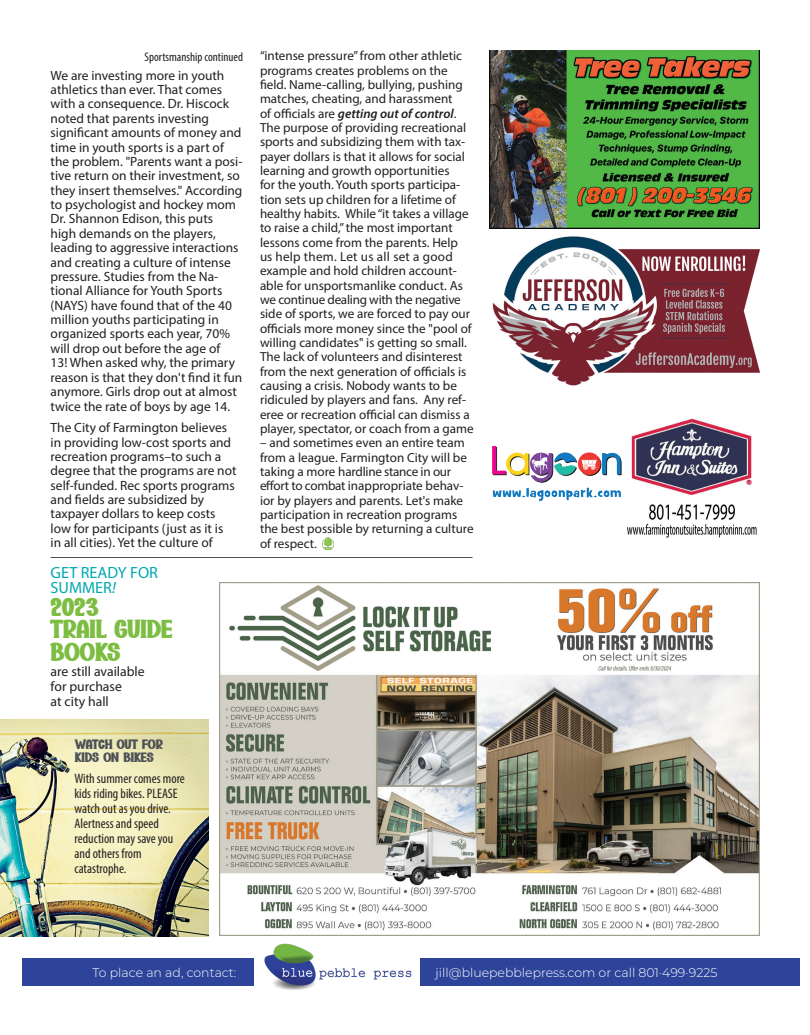
<style>
.page{position:relative;width:810px;height:1035px;background:#fff}
.page>*{position:absolute;margin:0;border:0;box-sizing:border-box;transform-origin:0 0}
.t1{font:26.25px "Simple People";color:#7cbd42}
.t2{font:16.25px "Myriad Pro";color:#00a8b0}
.t3{font:condensed 13.75px "Myriad Pro";color:#231f20}
.t4{font:13.75px "Myriad Pro";color:#231f20}
.t5{font:13.75px "Simple People";color:#4c5157}
.t6{font:13.5px/14.4px "Myriad Pro";color:#231f20}
.t7{font:13.12px/14.4px "Myriad Pro";color:#231f20}
.t8{font:300 12.5px "Montserrat";color:#fff}
.t9{font:condensed 12.5px "Myriad Pro";color:#231f20}
.s1{font-style:italic}
.s2{font-weight:600;font-style:italic}
</style>
<div class="page">
<div style="left:420px;top:958px;width:380px;height:28px;background:#2d449a"></div>
<img style="left:265px;top:944px;width:146px;height:45px">
<div style="left:22px;top:958px;width:232px;height:27px;background:#2d449a"></div>
<img style="left:627px;top:418px;width:130px;height:120px">
<img style="left:492px;top:445px;width:130px;height:56px">
<img style="left:492px;top:236px;width:267px;height:150px">
<img style="left:489px;top:51px;width:270px;height:177px">
<img style="left:219px;top:582px;width:540px;height:354px">
<svg style="left:322px;top:538px;width:11px;height:12px"></svg>
<img style="left:0;top:720px;width:209px;height:216px">
<hr style="left:51px;top:557px;width:421px;height:1px;background:#4c5157">
<p class="t9" style="left:145px;top:49px;width:100px">Sportsmanship continued</p>
<p class="t6" style="left:51px;top:68px;width:175px">We are investing more in youth</p>
<p class="t6" style="left:51px;top:82px;width:193px">athletics than ever. That comes with a consequence. Dr. Hiscock noted that parents investing significant amounts of money and time in youth sports is a part of the problem. "Parents want a posi&shy;tive return on their investment, so they insert themselves." According to psychologist and hockey mom<br>Dr. Shannon Edison, this puts<br>high demands on the players, leading to aggressive interactions and creating a culture of intense pressure. Studies from the Na&shy;tional Alliance for Youth Sports (NAYS) have found that of the 40 million youths participating in organized sports each year, 70% will drop out before the age of<br>13! When asked why, the primary reason is that they don't find it fun anymore. Girls drop out at almost twice the rate of boys by age 14.</p>
<p class="t6" style="left:51px;top:420px;width:187px">The City of Farmington believes in providing low-cost sports and recreation programs–to such a degree that the programs are not self-funded. Rec sports programs and fields are subsidized by taxpayer dollars to keep costs low for participants (just as it is in all cities). Yet the culture of</p>
<p class="t2" style="left:51px;top:563px;width:109px">GET READY FOR</p>
<p class="t2" style="left:51px;top:578px;width:67px">SUMMER<span class="s1">!</span></p>
<p class="t1" style="left:51px;top:596px;width:51px">2023</p>
<p class="t1" style="left:51px;top:619px;width:123px">TRAIL GUIDE</p>
<p class="t1" style="left:51px;top:641px;width:71px">BOOKS</p>
<p class="t4" style="left:51px;top:663px;width:96px">are still available</p>
<p class="t4" style="left:51px;top:678px;width:73px">for purchase</p>
<p class="t4" style="left:51px;top:693px;width:60px">at city hall</p>
<p class="t5" style="left:75px;top:739px;width:90px">WATCH OUT FOR</p>
<p class="t5" style="left:75px;top:751px;width:80px">KIDS ON BIKES</p>
<p class="t3" style="left:74px;top:771px;width:112px">With summer comes more</p>
<p class="t3" style="left:74px;top:786px;width:105px">kids riding bikes. PLEASE</p>
<p class="t3" style="left:74px;top:801px;width:98px">watch out as you drive.</p>
<p class="t3" style="left:74px;top:816px;width:86px">Alertness and speed</p>
<p class="t3" style="left:74px;top:831px;width:100px">reduction may save you</p>
<p class="t3" style="left:74px;top:846px;width:69px">and others from</p>
<p class="t3" style="left:74px;top:861px;width:54px">catastrophe.</p>
<p class="t7" style="left:260px;top:49px;width:215px">“intense pressure” from other athletic programs creates problems on the field. Name-calling, bullying, pushing matches, cheating, and harassment<br>of officials are <span class="s2">getting out of control</span>.<br>The purpose of providing recreational sports and subsidizing them with tax&shy;payer dollars is that it allows for social learning and growth opportunities<br>for the youth. Youth sports participa&shy;tion sets up children for a lifetime of healthy habits. While “it takes a village to raise a child,” the most important lessons come from the parents. Help us help them. Let us all set a good example and hold children account&shy;able for unsportsmanlike conduct. As we continue dealing with the negative side of sports, we are forced to pay our officials more money since the "pool of willing candidates" is getting so small.<br>The lack of volunteers and disinterest from the next generation of officials is causing a crisis. Nobody wants to be ridiculed by players and fans. Any ref&shy;eree or recreation official can dismiss a player, spectator, or coach from a game</p>
<p class="t7" style="left:260px;top:435px;width:215px">– and sometimes even an entire team from a league. Farmington City will be taking a more hardline stance in our effort to combat inappropriate behav&shy;ior by players and parents. Let's make participation in recreation programs the best possible by returning a culture of respect.</p>
<p class="t8" style="left:93px;top:964px;width:145px">To place an ad, contact:</p>
<p class="t8" style="left:436px;top:964px;width:283px">jill@bluepebblepress.com or call 801.499.9225</p>
</div>
